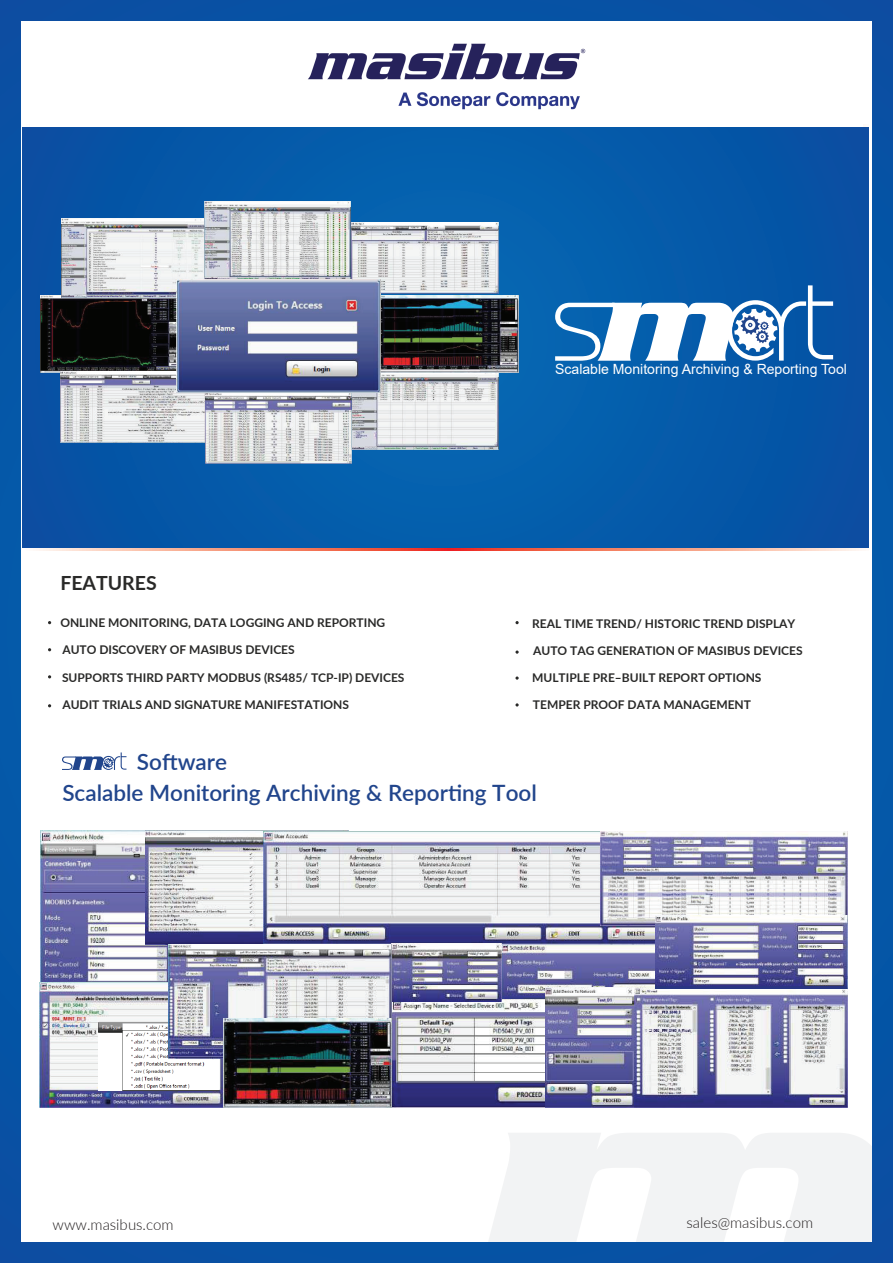
<style>
.page{position:relative;width:893px;height:1263px;background:#0652a4}
.page>*{position:absolute;margin:0;border:0;box-sizing:border-box;transform-origin:0 0}
.t1{font:600 22.5px "Lato";color:#21458c}
.t2{font:700 19.5px "Lato";color:#292928}
.t3{font:300 15px "Lato";color:#231f20}
.t4{font:14.1px "Arial";color:#fff}
.t5{font:700 12px "Lato";color:#292928}
</style>
<div class="page">
<div style="left:21px;top:21px;width:851px;height:1221px;background:#fff"></div>
<svg style="left:489px;top:1133px;width:383px;height:109px"></svg>
<div style="left:22px;top:128px;width:846px;height:419px;background:#0559a9"></div>
<img style="left:352px;top:373px;width:146px;height:77px">
<img style="left:40px;top:295px;width:136px;height:77px">
<img style="left:61px;top:371px;width:144px;height:71px">
<img style="left:62px;top:218px;width:142px;height:79px">
<img style="left:204px;top:201px;width:147px;height:78px">
<img style="left:352px;top:222px;width:146px;height:71px">
<img style="left:381px;top:295px;width:137px;height:78px">
<img style="left:205px;top:392px;width:147px;height:71px">
<img style="left:176px;top:279px;width:205px;height:113px">
<svg style="left:555px;top:285px;width:278px;height:76px"></svg>
<svg style="left:62px;top:752px;width:64px;height:18px"></svg>
<img style="left:40px;top:830px;width:131px;height:152px">
<img style="left:392px;top:944px;width:275px;height:56px">
<img style="left:40px;top:982px;width:184px;height:125px">
<img style="left:146px;top:830px;width:202px;height:114px">
<img style="left:264px;top:831px;width:391px;height:113px">
<img style="left:391px;top:1000px;width:155px;height:107px">
<svg style="left:134px;top:854px;width:6px;height:3px"></svg>
<img style="left:546px;top:987px;width:89px;height:120px">
<img style="left:635px;top:989px;width:213px;height:118px">
<img style="left:600px;top:831px;width:248px;height:95px">
<img style="left:655px;top:916px;width:193px;height:72px">
<img style="left:99px;top:1021px;width:121px;height:69px">
<img style="left:169px;top:945px;width:222px;height:113px">
<img style="left:224px;top:1018px;width:167px;height:89px">
<svg style="left:515px;top:621px;width:4px;height:3px"></svg>
<svg style="left:515px;top:650px;width:4px;height:4px"></svg>
<svg style="left:515px;top:676px;width:4px;height:4px"></svg>
<img style="left:308px;top:43px;width:278px;height:67px">
<h2 class="t2" style="left:60px;top:568px;width:98px">FEATURES</h2>
<p class="t5" style="left:60px;top:613px;width:326px">ONLINE MONITORING, DATA LOGGING AND REPORTING</p>
<p class="t4" style="left:555px;top:359px;width:293px">Scalable Monitoring Archiving &amp; Reporting Tool</p>
<p class="t5" style="left:532px;top:614px;width:265px">REAL TIME TREND/ HISTORIC TREND DISPLAY</p>
<p class="t5" style="left:62px;top:641px;width:234px">AUTO DISCOVERY OF MASIBUS DEVICES</p>
<p class="t5" style="left:533px;top:641px;width:271px">AUTO TAG GENERATION OF MASIBUS DEVICES</p>
<p class="t5" style="left:62px;top:668px;width:344px">SUPPORTS THIRD PARTY MODBUS (RS485/ TCP-IP) DEVICES</p>
<p class="t5" style="left:62px;top:696px;width:288px">AUDIT TRIALS AND SIGNATURE MANIFESTATIONS</p>
<h1 class="t1" style="left:137px;top:745px;width:92px">Software</h1>
<p class="t5" style="left:532px;top:669px;width:231px">MULTIPLE PRE–BUILT REPORT OPTIONS</p>
<p class="t5" style="left:533px;top:696px;width:220px">TEMPER PROOF DATA MANAGEMENT</p>
<h1 class="t1" style="left:62px;top:776px;width:476px">Scalable Monitoring Archiving &amp; Reporting Tool</h1>
<p class="t3" style="left:53px;top:1214px;width:122px">www.masibus.com</p>
<p class="t3" style="left:686px;top:1212px;width:128px">sales@masibus.com</p>
</div>
